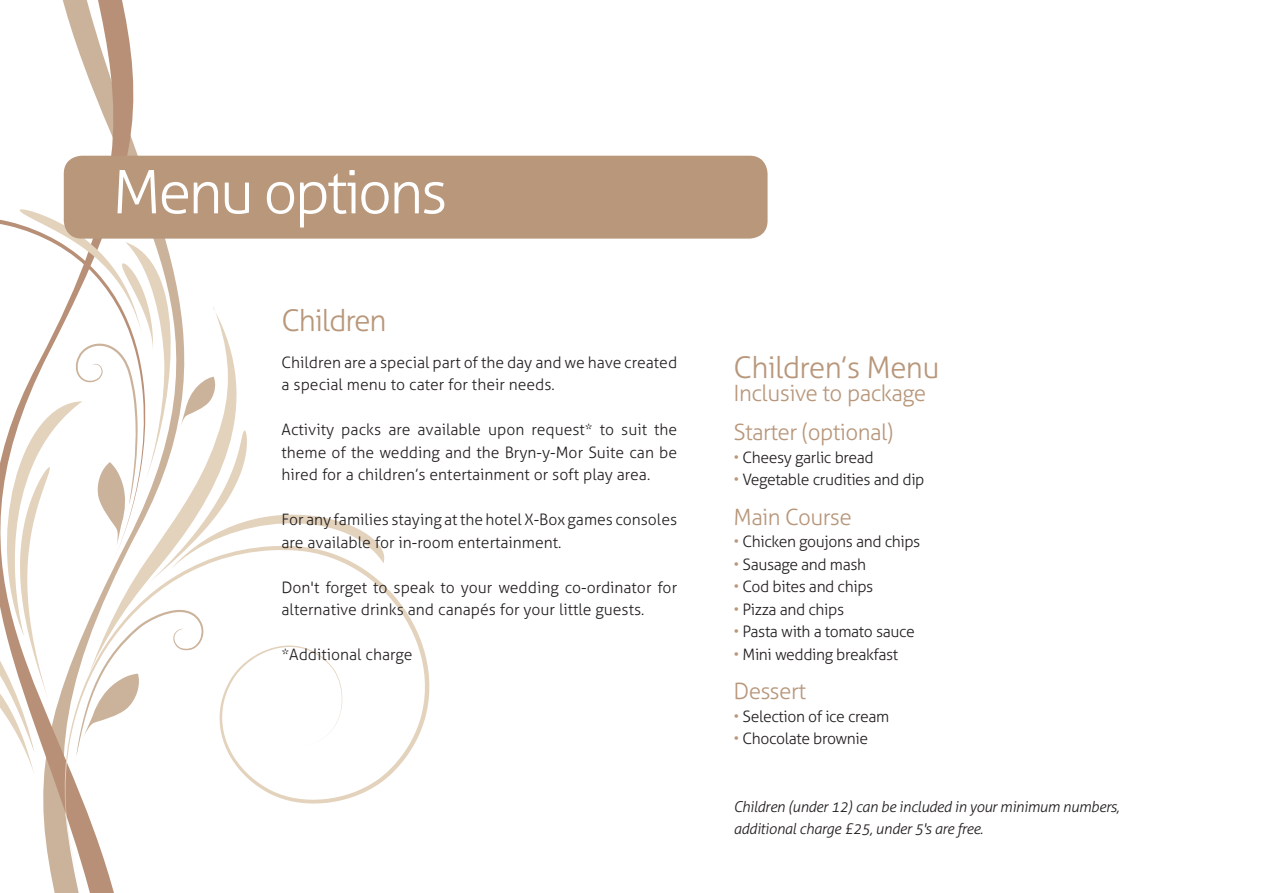
<style>
.page{position:relative;width:1263px;height:893px;background:#fff}
.page>*{position:absolute;margin:0;border:0;box-sizing:border-box;transform-origin:0 0}
.t1{font:300 60px "Aller";letter-spacing:-.05em;color:#fff}
.t2{font:300 30px "Aller";letter-spacing:-.025em;color:#b8977b}
.t3{font:300 22.5px/39.5px "Aller";letter-spacing:-.025em;color:#b8977b}
.t4{font:300 15.75px/22.5px "Aller";color:#231f20}
.t5{font:300 15.75px "Aller";letter-spacing:-.025em;color:#231f20}
.t6{font:italic 300 15px/22.5px "Aller";letter-spacing:-.025em;color:#231f20}
.s1{color:#b8977b}
</style>
<div class="page">
<svg style="left:43px;top:0;width:104px;height:893px"></svg>
<svg style="left:64px;top:598px;width:366px;height:282px"></svg>
<svg style="left:0;top:209px;width:396px;height:567px"></svg>
<div style="left:64px;top:156px;width:703px;height:83px;background:#b8977b;border-radius:18px"></div>
<h1 class="t1" style="left:112px;top:156px;width:337px">Menu options</h1>
<h2 class="t2" style="left:282px;top:302px;width:107px">Children</h2>
<p class="t4" style="left:282px;top:351px;width:397px">Children are a special part of the day and we have created a special menu to cater for their needs.</p>
<p class="t4" style="left:282px;top:418px;width:397px;text-align:justify">Activity packs are available upon request* to suit the theme of the wedding and the Bryn-y-Mor Suite can be hired for a children’s entertainment or soft play area.</p>
<p class="t4" style="left:282px;top:508px;width:397px">For any families staying at the hotel X-Box games consoles are available for in-room entertainment.</p>
<p class="t4" style="left:282px;top:576px;width:397px">Don't forget to speak to your wedding co-ordinator for alternative drinks and canapés for your little guests.</p>
<p class="t4" style="left:282px;top:643px;width:132px">*Additional charge</p>
<h2 class="t2" style="left:733px;top:350px;width:208px">Children’s Menu</h2>
<h3 class="t3" style="left:733px;top:373px;width:194px">Inclusive to package<br>Starter (optional)</h3>
<p class="t5" style="left:733px;top:448px;width:142px"><span class="s1">•</span> Cheesy garlic bread</p>
<p class="t5" style="left:733px;top:470px;width:192px"><span class="s1">•</span> Vegetable crudities and dip</p>
<h3 class="t3" style="left:733px;top:497px;width:120px">Main Course</h3>
<p class="t5" style="left:733px;top:532px;width:188px"><span class="s1">•</span> Chicken goujons and chips</p>
<p class="t5" style="left:733px;top:555px;width:134px"><span class="s1">•</span> Sausage and mash</p>
<p class="t5" style="left:733px;top:577px;width:141px"><span class="s1">•</span> Cod bites and chips</p>
<p class="t5" style="left:733px;top:600px;width:112px"><span class="s1">•</span> Pizza and chips</p>
<p class="t5" style="left:733px;top:622px;width:183px"><span class="s1">•</span> Pasta with a tomato sauce</p>
<p class="t5" style="left:733px;top:645px;width:166px"><span class="s1">•</span> Mini wedding breakfast</p>
<h3 class="t3" style="left:733px;top:672px;width:74px">Dessert</h3>
<p class="t5" style="left:733px;top:707px;width:157px"><span class="s1">•</span> Selection of ice cream</p>
<p class="t5" style="left:733px;top:729px;width:136px"><span class="s1">•</span> Chocolate brownie</p>
<p class="t6" style="left:733px;top:795px;width:387px">Children (under 12) can be included in your minimum numbers, additional charge £25, under 5's are free.</p>
</div>
